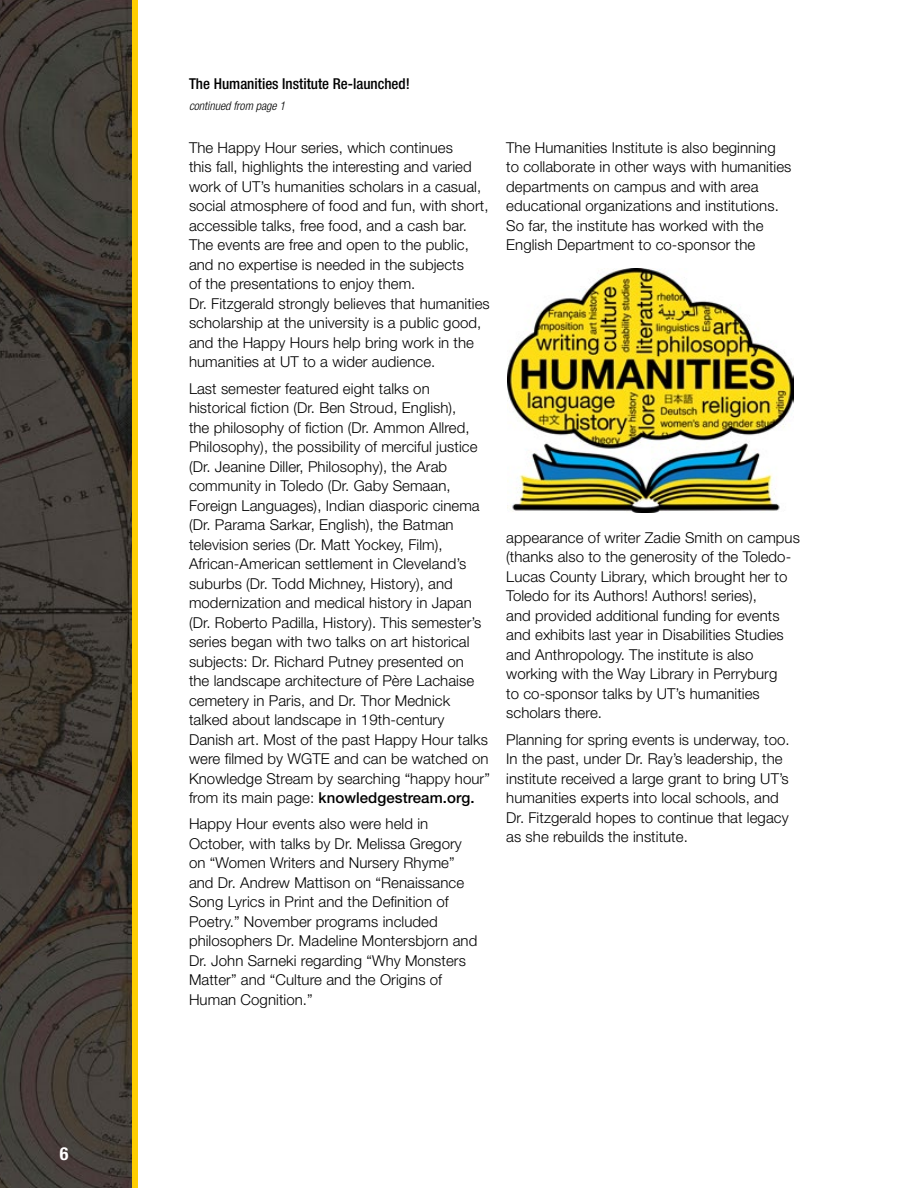
<style>
.page{position:relative;width:918px;height:1188px;background:#fff}
.page>*{position:absolute;margin:0;border:0;box-sizing:border-box;transform-origin:0 0}
.t1{font:700 condensed 18px "Helvetica Neue LT Std";color:#fff}
.t2{font:300 15px/19.5px "Helvetica Neue LT Std";letter-spacing:.005em;color:#000}
.t3{font:500 condensed 15px "Helvetica Neue LT Std";color:#000}
.t4{font:italic 300 condensed 12px "Helvetica Neue LT Std";color:#000}
.s1{font-weight:500}
</style>
<div class="page">
<img style="left:0;top:0;width:132px;height:1188px">
<div style="left:132px;top:0;width:6px;height:1188px;background:#ffce02"></div>
<hr style="left:917px;top:972px;width:1px;height:162px;background:#ffce02">
<img style="left:507px;top:269px;width:287px;height:244px">
<p class="t1" style="left:60px;top:1143px;width:10px">6</p>
<p class="t3" style="left:189px;top:75px;width:222px">The Humanities Institute Re-launched!</p>
<p class="t4" style="left:189px;top:99px;width:98px">continued from page 1</p>
<p class="t2" style="left:189px;top:137px;width:302px">The Happy Hour series, which continues<br>this fall, highlights the interesting and varied work of UT’s humanities scholars in a casual, social atmosphere of food and fun, with short, accessible talks, free food, and a cash bar.<br>The events are free and open to the public, and no expertise is needed in the subjects<br>of the presentations to enjoy them.<br>Dr. Fitzgerald strongly believes that humanities scholarship at the university is a public good, and the Happy Hours help bring work in the humanities at UT to a wider audience.</p>
<p class="t2" style="left:189px;top:378px;width:302px">Last semester featured eight talks on historical fiction (Dr. Ben Stroud, English),<br>the philosophy of fiction (Dr. Ammon Allred, Philosophy), the possibility of merciful justice (Dr. Jeanine Diller, Philosophy), the Arab community in Toledo (Dr. Gaby Semaan, Foreign Languages), Indian diasporic cinema (Dr. Parama Sarkar, English), the Batman television series (Dr. Matt Yockey, Film), African-American settlement in Cleveland’s suburbs (Dr. Todd Michney, History), and modernization and medical history in Japan (Dr. Roberto Padilla, History). This semester’s series began with two talks on art historical subjects: Dr. Richard Putney presented on<br>the landscape architecture of Père Lachaise cemetery in Paris, and Dr. Thor Mednick talked about landscape in 19th-century Danish art. Most of the past Happy Hour talks were filmed by WGTE and can be watched on Knowledge Stream by searching “happy hour” from its main page: <span class="s1">knowledgestream.org.</span></p>
<p class="t2" style="left:189px;top:814px;width:290px">Happy Hour events also were held in October, with talks by Dr. Melissa Gregory on “Women Writers and Nursery Rhyme” and Dr. Andrew Mattison on “Renaissance Song Lyrics in Print and the Definition of Poetry.” November programs included philosophers Dr. Madeline Montersbjorn and Dr. John Sarneki regarding “Why Monsters Matter” and “Culture and the Origins of Human Cognition.”</p>
<p class="t2" style="left:506px;top:137px;width:287px">The Humanities Institute is also beginning to collaborate in other ways with humanities departments on campus and with area educational organizations and institutions.<br>So far, the institute has worked with the English Department to co-sponsor the</p>
<p class="t2" style="left:506px;top:527px;width:295px">appearance of writer Zadie Smith on campus (thanks also to the generosity of the Toledo-Lucas County Library, which brought her to Toledo for its Authors! Authors! series),<br>and provided additional funding for events and exhibits last year in Disabilities Studies and Anthropology. The institute is also working with the Way Library in Perryburg<br>to co-sponsor talks by UT’s humanities scholars there.</p>
<p class="t2" style="left:506px;top:729px;width:285px">Planning for spring events is underway, too.<br>In the past, under Dr. Ray’s leadership, the institute received a large grant to bring UT’s humanities experts into local schools, and Dr. Fitzgerald hopes to continue that legacy as she rebuilds the institute.</p>
</div>
